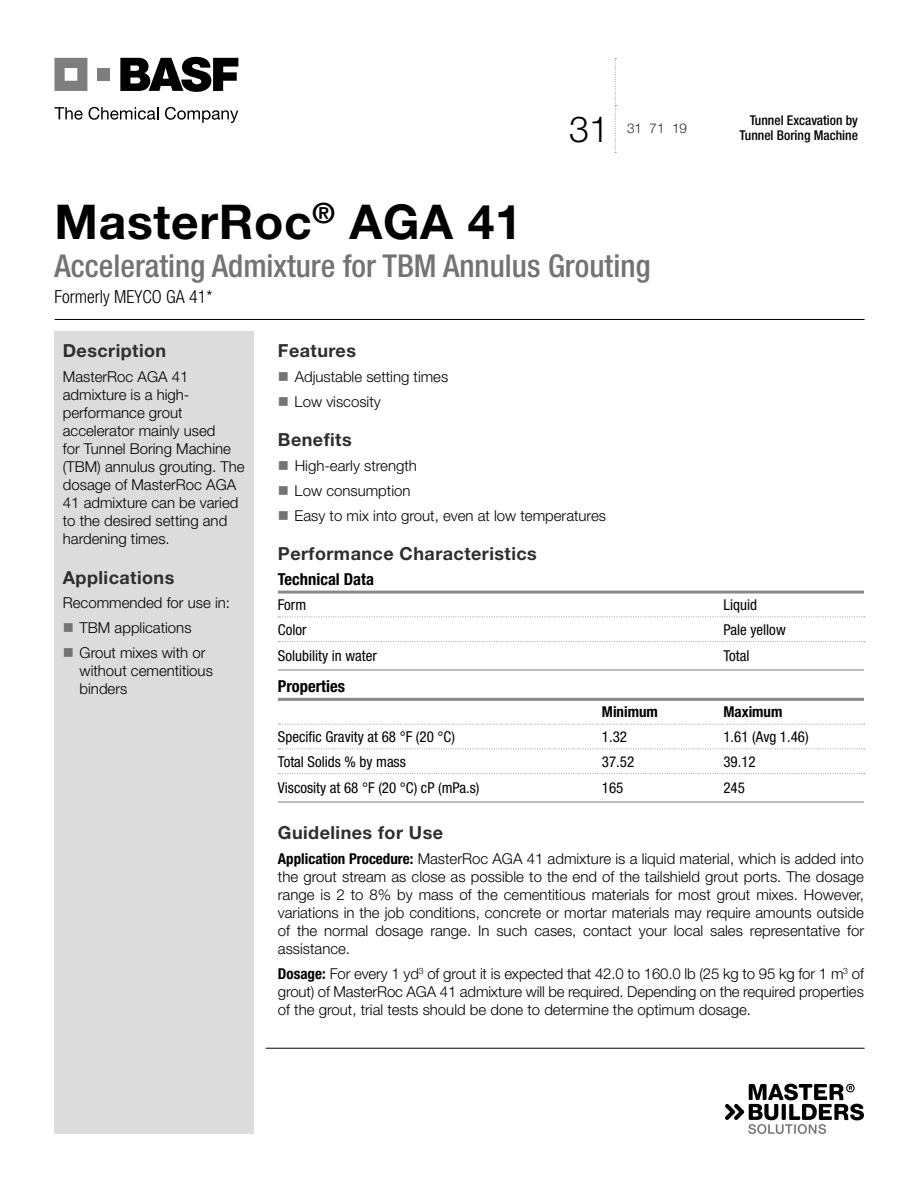
<style>
.page{position:relative;width:918px;height:1188px;background:#fff}
.page>*{position:absolute;margin:0;border:0;box-sizing:border-box;transform-origin:0 0}
.t1{font:700 48px "Helvetica Neue LT Std";letter-spacing:.015em;color:#000}
.t2{font:300 36px "Helvetica Neue LT Std";color:#000}
.t3{font:500 condensed 31.5px "Helvetica Neue LT Std";color:#737373}
.t4{font:700 18px "Helvetica Neue LT Std";letter-spacing:.025em;color:#2e2e2e}
.t5{font:300 condensed 18px "Helvetica Neue LT Std";color:#000}
.t6{font:700 condensed 16.5px "Helvetica Neue LT Std";color:#000}
.t7{font:300 15px/18px "Helvetica Neue LT Std";color:#000}
.t8{font:condensed 15px "Helvetica Neue LT Std";color:#000}
.t9{font:700 condensed 15px "Helvetica Neue LT Std";color:#000}
.t10{font:500 condensed 13.5px/15px "Helvetica Neue LT Std";color:#000;text-align:right}
.t11{font:300 13.5px "Helvetica Neue LT Std";color:#2e2e2e}
.s1{font-weight:700;font-stretch:condensed}
</style>
<div class="page">
<svg style="left:54px;top:107px;width:29px;height:13px"></svg>
<svg style="left:89px;top:107px;width:69px;height:13px"></svg>
<svg style="left:165px;top:107px;width:73px;height:16px"></svg>
<svg style="left:120px;top:57px;width:118px;height:35px"></svg>
<svg style="left:55px;top:58px;width:32px;height:33px"></svg>
<div style="left:98px;top:68px;width:12px;height:13px;background:#7e7e7e"></div>
<hr style="left:55px;top:319px;width:810px;height:1px;background:#000">
<div style="left:54px;top:331px;width:200px;height:803px;background:#dcdcdc"></div>
<svg style="left:725px;top:1084px;width:139px;height:50px"></svg>
<hr style="left:266px;top:1048px;width:599px;height:1px;background:#000">
<hr style="left:278px;top:591px;width:586px;height:3px;background:#8a8a8a">
<svg style="left:278px;top:617px;width:587px;height:1px"></svg>
<svg style="left:278px;top:641px;width:587px;height:1px"></svg>
<hr style="left:278px;top:669px;width:586px;height:2px;background:#8a8a8a">
<hr style="left:278px;top:698px;width:586px;height:3px;background:#8a8a8a">
<svg style="left:278px;top:724px;width:587px;height:1px"></svg>
<svg style="left:278px;top:749px;width:587px;height:1px"></svg>
<svg style="left:278px;top:773px;width:587px;height:1px"></svg>
<hr style="left:278px;top:801px;width:586px;height:2px;background:#8a8a8a">
<svg style="left:615px;top:58px;width:1px;height:95px"></svg>
<h2 class="t2" style="left:569px;top:107px;width:42px">31</h2>
<p class="t11" style="left:627px;top:120px;width:62px">31 71 19</p>
<p class="t10" style="left:740px;top:113px;width:120px">Tunnel Excavation by<br>Tunnel Boring Machine</p>
<h1 class="t1" style="left:55px;top:192px;width:469px">MasterRoc<sup>®</sup> AGA 41</h1>
<h3 class="t3" style="left:55px;top:247px;width:598px">Accelerating Admixture for TBM Annulus Grouting</h3>
<p class="t5" style="left:55px;top:286px;width:159px">Formerly MEYCO GA 41*</p>
<p class="t4" style="left:63px;top:339px;width:105px">Description</p>
<p class="t7" style="left:63px;top:367px;width:183px">MasterRoc AGA 41 admixture is a high&shy;performance grout accelerator mainly used<br>for Tunnel Boring Machine (TBM) annulus grouting. The dosage of MasterRoc AGA<br>41 admixture can be varied to the desired setting and hardening times.</p>
<p class="t4" style="left:63px;top:566px;width:113px">Applications</p>
<p class="t7" style="left:80px;top:590px;width:152px;line-height:24.8px;text-indent:-17px">Recommended for use in:<br>TBM applications<br>Grout mixes with or</p>
<p class="t7" style="left:80px;top:661px;width:135px">without cementitious binders</p>
<p class="t4" style="left:278px;top:339px;width:80px">Features</p>
<p class="t7" style="left:295px;top:364px;width:155px;line-height:24.8px">Adjustable setting times<br>Low viscosity</p>
<p class="t4" style="left:278px;top:429px;width:75px">Benefits</p>
<p class="t7" style="left:295px;top:453px;width:313px;line-height:24.8px">High-early strength<br>Low consumption<br>Easy to mix into grout, even at low temperatures</p>
<p class="t4" style="left:278px;top:543px;width:260px">Performance Characteristics</p>
<p class="t6" style="left:278px;top:569px;width:98px">Technical Data</p>
<p class="t8" style="left:278px;top:596px;width:30px">Form</p>
<p class="t8" style="left:723px;top:596px;width:35px">Liquid</p>
<p class="t8" style="left:278px;top:621px;width:30px">Color</p>
<p class="t8" style="left:723px;top:621px;width:64px">Pale yellow</p>
<p class="t8" style="left:278px;top:647px;width:100px">Solubility in water</p>
<p class="t8" style="left:723px;top:647px;width:28px">Total</p>
<p class="t6" style="left:278px;top:676px;width:69px">Properties</p>
<p class="t9" style="left:602px;top:703px;width:58px">Minimum</p>
<p class="t9" style="left:723px;top:703px;width:61px">Maximum</p>
<p class="t8" style="left:278px;top:728px;width:179px">Specific Gravity at 68 °F (20 °C)</p>
<p class="t8" style="left:602px;top:728px;width:27px">1.32</p>
<p class="t8" style="left:723px;top:728px;width:87px">1.61 (Avg 1.46)</p>
<p class="t8" style="left:278px;top:753px;width:129px">Total Solids % by mass</p>
<p class="t8" style="left:602px;top:753px;width:34px">37.52</p>
<p class="t8" style="left:723px;top:753px;width:34px">39.12</p>
<p class="t8" style="left:278px;top:779px;width:203px">Viscosity at 68 °F (20 °C) cP (mPa.s)</p>
<p class="t8" style="left:602px;top:779px;width:23px">165</p>
<p class="t8" style="left:723px;top:779px;width:23px">245</p>
<p class="t4" style="left:278px;top:822px;width:167px">Guidelines for Use</p>
<p class="t7" style="left:278px;top:849px;width:588px;text-align:justify"><span class="s1">Application Procedure:</span> MasterRoc AGA 41 admixture is a liquid material, which is added into the grout stream as close as possible to the end of the tailshield grout ports. The dosage range is 2 to 8% by mass of the cementitious materials for most grout mixes. However, variations in the job conditions, concrete or mortar materials may require amounts outside of the normal dosage range. In such cases, contact your local sales representative for assistance.</p>
<p class="t7" style="left:278px;top:964px;width:588px;text-align:justify"><span class="s1">Dosage:</span> For every 1 yd<sup>3</sup> of grout it is expected that 42.0 to 160.0 lb (25 kg to 95 kg for 1 m<sup>3</sup> of grout) of MasterRoc AGA 41 admixture will be required. Depending on the required properties of the grout, trial tests should be done to determine the optimum dosage.</p>
</div>
